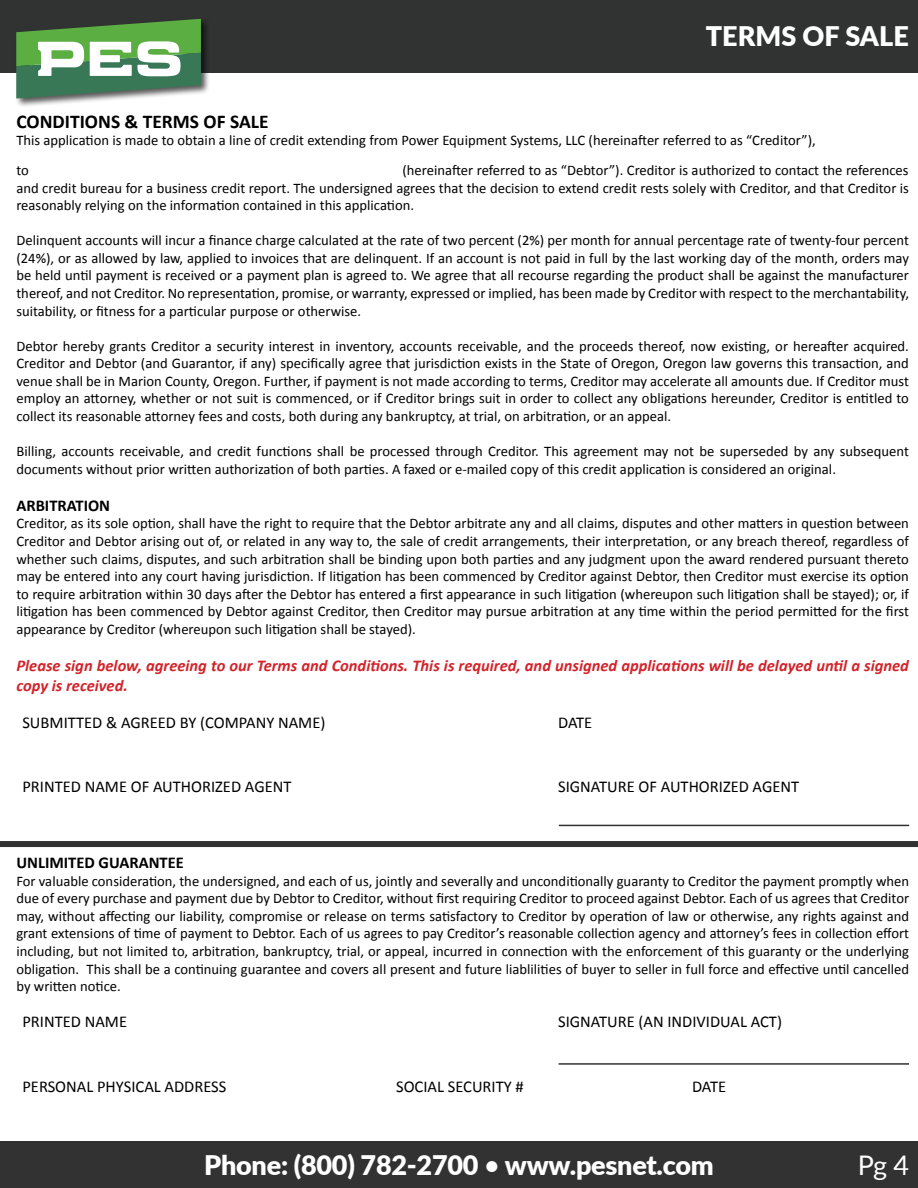
<style>
.page{position:relative;width:918px;height:1188px;background:#fff}
.page>*{position:absolute;margin:0;border:0;box-sizing:border-box;transform-origin:0 0}
.t1{font:900 27px "Lato";letter-spacing:-.01em;color:#fff}
.t2{font:27px "Lato";color:#fff}
.t3{font:700 19.5px "Calibri";color:#000}
.t4{font:16.5px "Calibri";color:#000}
.t5{font:italic 700 16.5px/19.8px "Calibri";color:#d2232a}
.t6{font:700 16.5px "Calibri";color:#000}
.t7{font:14.7px/17.5px "Calibri";color:#000;text-align:justify}
.s1{font-weight:600}
</style>
<div class="page">
<div style="left:0;top:0;width:918px;height:72px;background:#313232"></div>
<div style="left:14px;top:17px;width:196px;height:91px;background:#000;opacity:.65"></div>
<svg style="left:16px;top:19px;width:185px;height:80px"></svg>
<div style="left:0;top:1142px;width:918px;height:46px;background:#323232"></div>
<div style="left:0;top:841px;width:918px;height:6px;background:#323232"></div>
<hr style="left:559px;top:1063px;width:350px;height:2px;background:#323232">
<hr style="left:559px;top:825px;width:350px;height:1px;background:#323232">
<h1 class="t1" style="left:706px;top:16px;width:204px">TERMS OF SALE</h1>
<h2 class="t3" style="left:16px;top:109px;width:254px">CONDITIONS &amp; TERMS OF SALE</h2>
<p class="t7" style="left:16px;top:125px;width:801px;line-height:30px">This application is made to obtain a line of credit extending from Power Equipment Systems, LLC (hereinafter referred to as “Creditor”), to</p>
<p class="t7" style="left:16px;top:161px;width:894px;text-indent:386px">(hereinafter referred to as “Debtor”). Creditor is authorized to contact the references and credit bureau for a business credit report. The undersigned agrees that the decision to extend credit rests solely with Creditor, and that Creditor is reasonably relying on the information contained in this application.</p>
<p class="t7" style="left:16px;top:231px;width:894px">Delinquent accounts will incur a finance charge calculated at the rate of two percent (2%) per month for annual percentage rate of twenty-four percent (24%), or as allowed by law, applied to invoices that are delinquent. If an account is not paid in full by the last working day of the month, orders may be held until payment is received or a payment plan is agreed to. We agree that all recourse regarding the product shall be against the manufacturer thereof, and not Creditor. No representation, promise, or warranty, expressed or implied, has been made by Creditor with respect to the merchantability, suitability, or fitness for a particular purpose or otherwise.</p>
<p class="t7" style="left:16px;top:336px;width:894px">Debtor hereby grants Creditor a security interest in inventory, accounts receivable, and the proceeds thereof, now existing, or hereafter acquired.<br>Creditor and Debtor (and Guarantor, if any) specifically agree that jurisdiction exists in the State of Oregon, Oregon law governs this transaction, and venue shall be in Marion County, Oregon. Further, if payment is not made according to terms, Creditor may accelerate all amounts due. If Creditor must employ an attorney, whether or not suit is commenced, or if Creditor brings suit in order to collect any obligations hereunder, Creditor is entitled to collect its reasonable attorney fees and costs, both during any bankruptcy, at trial, on arbitration, or an appeal.</p>
<p class="t7" style="left:16px;top:442px;width:894px">Billing, accounts receivable, and credit functions shall be processed through Creditor. This agreement may not be superseded by any subsequent documents without prior written authorization of both parties. A faxed or e-mailed copy of this credit application is considered an original.</p>
<p class="t6" style="left:16px;top:495px;width:95px">ARBITRATION</p>
<p class="t7" style="left:16px;top:514px;width:894px">Creditor, as its sole option, shall have the right to require that the Debtor arbitrate any and all claims, disputes and other matters in question between Creditor and Debtor arising out of, or related in any way to, the sale of credit arrangements, their interpretation, or any breach thereof, regardless of whether such claims, disputes, and such arbitration shall be binding upon both parties and any judgment upon the award rendered pursuant thereto may be entered into any court having jurisdiction. If litigation has been commenced by Creditor against Debtor, then Creditor must exercise its option to require arbitration within 30 days after the Debtor has entered a first appearance in such litigation (whereupon such litigation shall be stayed); or, if litigation has been commenced by Debtor against Creditor, then Creditor may pursue arbitration at any time within the period permitted for the first appearance by Creditor (whereupon such litigation shall be stayed).</p>
<p class="t5" style="left:16px;top:656px;width:894px">Please sign below, agreeing to our Terms and Conditions. This is required, and unsigned applications will be delayed until a signed copy is received.</p>
<p class="t4" style="left:22px;top:712px;width:305px">SUBMITTED &amp; AGREED BY (COMPANY NAME)</p>
<p class="t4" style="left:558px;top:712px;width:36px">DATE</p>
<p class="t4" style="left:22px;top:776px;width:271px">PRINTED NAME OF AUTHORIZED AGENT</p>
<p class="t4" style="left:558px;top:776px;width:243px">SIGNATURE OF AUTHORIZED AGENT</p>
<p class="t6" style="left:16px;top:852px;width:169px">UNLIMITED GUARANTEE</p>
<p class="t7" style="left:16px;top:871px;width:894px">For valuable consideration, the undersigned, and each of us, jointly and severally and unconditionally guaranty to Creditor the payment promptly when due of every purchase and payment due by Debtor to Creditor, without first requiring Creditor to proceed against Debtor. Each of us agrees that Creditor may, without affecting our liability, compromise or release on terms satisfactory to Creditor by operation of law or otherwise, any rights against and grant extensions of time of payment to Debtor. Each of us agrees to pay Creditor’s reasonable collection agency and attorney’s fees in collection effort including, but not limited to, arbitration, bankruptcy, trial, or appeal, incurred in connection with the enforcement of this guaranty or the underlying obligation. This shall be a continuing guarantee and covers all present and future liablilities of buyer to seller in full force and effective until cancelled by written notice.</p>
<p class="t4" style="left:22px;top:1012px;width:106px">PRINTED NAME</p>
<p class="t4" style="left:558px;top:1012px;width:225px">SIGNATURE (AN INDIVIDUAL ACT)</p>
<p class="t4" style="left:22px;top:1076px;width:206px">PERSONAL PHYSICAL ADDRESS</p>
<p class="t4" style="left:396px;top:1076px;width:129px">SOCIAL SECURITY #</p>
<p class="t4" style="left:692px;top:1076px;width:36px">DATE</p>
<h1 class="t1" style="left:204px;top:1144px;width:511px">Phone: (800) 782-2700 <span class="s1">•</span> www.pesnet.com</h1>
<h1 class="t2" style="left:858px;top:1145px;width:53px">Pg 4</h1>
</div>
